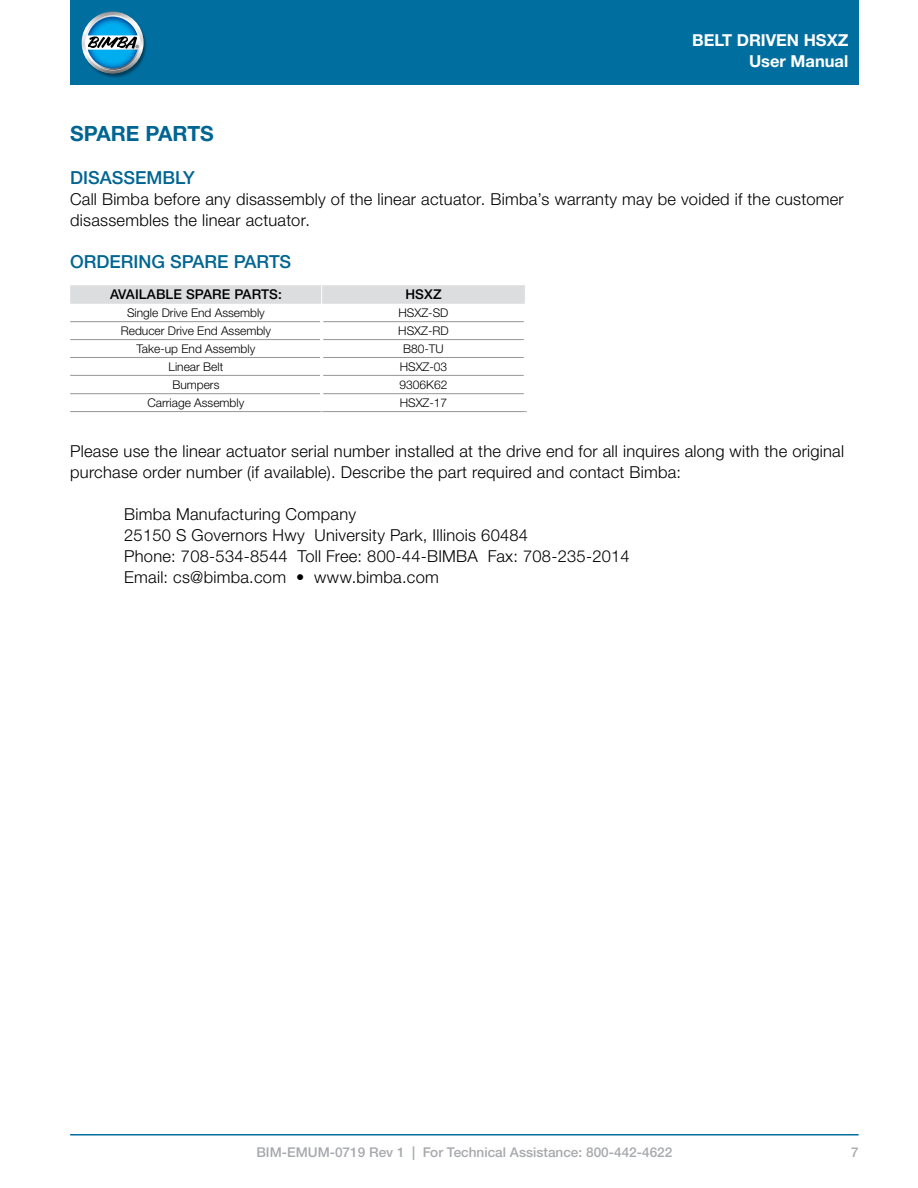
<style>
.page{position:relative;width:918px;height:1188px;background:#fff}
.page>*{position:absolute;margin:0;border:0;box-sizing:border-box;transform-origin:0 0}
.t1{font:700 21px "Helvetica Neue LTW1 G";color:#006593}
.t2{font:500 18px "Helvetica Neue LTW1 G";color:#006593}
.t3{font:300 16.5px/21px "Helvetica Neue LTW1 G";letter-spacing:.015em;color:#000}
.t4{font:700 16.5px/21px "Helvetica Neue LTW1 G";color:#fff;text-align:right}
.t5{font:500 13.5px "Helvetica Neue LTW1 G";color:#a7a9ac}
.t6{font:500 13.5px "Helvetica Neue LT Std";letter-spacing:.01em;color:#000}
.t7{font:300 12px "Helvetica Neue LT Std";color:#000}
.t8{font:300 12px "Helvetica Neue LTW1 G";color:#000}
</style>
<div class="page">
<div style="left:70px;top:0;width:789px;height:85px;background:#006e9f"></div>
<img style="left:81px;top:13px;width:65px;height:64px">
<svg style="left:82px;top:12px;width:62px;height:62px"></svg>
<svg style="left:85px;top:15px;width:55px;height:55px"></svg>
<svg style="left:88px;top:17px;width:51px;height:51px;background:#479bc1"></svg>
<hr style="left:70px;top:1134px;width:789px;height:2px;background:#006e9f">
<hr style="left:70px;top:321px;width:250px;height:1px;background:#939598">
<hr style="left:323px;top:321px;width:201px;height:1px;background:#939598">
<hr style="left:70px;top:339px;width:250px;height:1px;background:#939598">
<hr style="left:323px;top:339px;width:201px;height:1px;background:#939598">
<hr style="left:70px;top:357px;width:250px;height:1px;background:#939598">
<hr style="left:323px;top:357px;width:201px;height:1px;background:#939598">
<hr style="left:70px;top:375px;width:250px;height:1px;background:#939598">
<hr style="left:323px;top:375px;width:201px;height:1px;background:#939598">
<hr style="left:70px;top:393px;width:250px;height:1px;background:#939598">
<hr style="left:323px;top:393px;width:201px;height:1px;background:#939598">
<hr style="left:70px;top:411px;width:252px;height:1px;background:#939598">
<hr style="left:322px;top:411px;width:205px;height:1px;background:#939598">
<div style="left:70px;top:285px;width:455px;height:19px;background:#dcddde"></div>
<p class="t4" style="left:692px;top:29px;width:158px">BELT DRIVEN HSXZ<br>User Manual</p>
<p class="t1" style="left:70px;top:121px;width:145px">SPARE PARTS</p>
<p class="t2" style="left:70px;top:166px;width:126px">DISASSEMBLY</p>
<p class="t3" style="left:70px;top:188px;width:775px">Call Bimba before any disassembly of the linear actuator. Bimba’s warranty may be voided if the customer disassembles the linear actuator.</p>
<p class="t2" style="left:70px;top:251px;width:223px">ORDERING SPARE PARTS</p>
<p class="t6" style="left:110px;top:286px;width:173px">AVAILABLE SPARE PARTS:</p>
<p class="t6" style="left:405px;top:286px;width:38px">HSXZ</p>
<p class="t7" style="left:127px;top:305px;width:139px">Single Drive End Assembly</p>
<p class="t7" style="left:399px;top:305px;width:52px">HSXZ-SD</p>
<p class="t7" style="left:121px;top:323px;width:152px">Reducer Drive End Assembly</p>
<p class="t7" style="left:398px;top:323px;width:52px">HSXZ-RD</p>
<p class="t7" style="left:137px;top:341px;width:120px">Take-up End Assembly</p>
<p class="t7" style="left:403px;top:341px;width:42px">B80-TU</p>
<p class="t8" style="left:169px;top:359px;width:56px">Linear Belt</p>
<p class="t7" style="left:400px;top:359px;width:49px">HSXZ-03</p>
<p class="t8" style="left:172px;top:377px;width:49px">Bumpers</p>
<p class="t7" style="left:400px;top:377px;width:49px">9306K62</p>
<p class="t8" style="left:148px;top:395px;width:98px">Carriage Assembly</p>
<p class="t7" style="left:400px;top:395px;width:49px">HSXZ-17</p>
<p class="t3" style="left:70px;top:441px;width:775px">Please use the linear actuator serial number installed at the drive end for all inquires along with the original purchase order number (if available). Describe the part required and contact Bimba:</p>
<p class="t3" style="left:124px;top:504px;width:507px">Bimba Manufacturing Company<br>25150 S Governors Hwy University Park, Illinois 60484<br>Phone: 708-534-8544 Toll Free: 800-44-BIMBA Fax: 708-235-2014<br>Email: cs@bimba.com • www.bimba.com</p>
<p class="t5" style="left:256px;top:1144px;width:417px">BIM-EMUM-0719 Rev 1 | For Technical Assistance: 800-442-4622</p>
<p class="t5" style="left:851px;top:1144px;width:9px">7</p>
</div>
